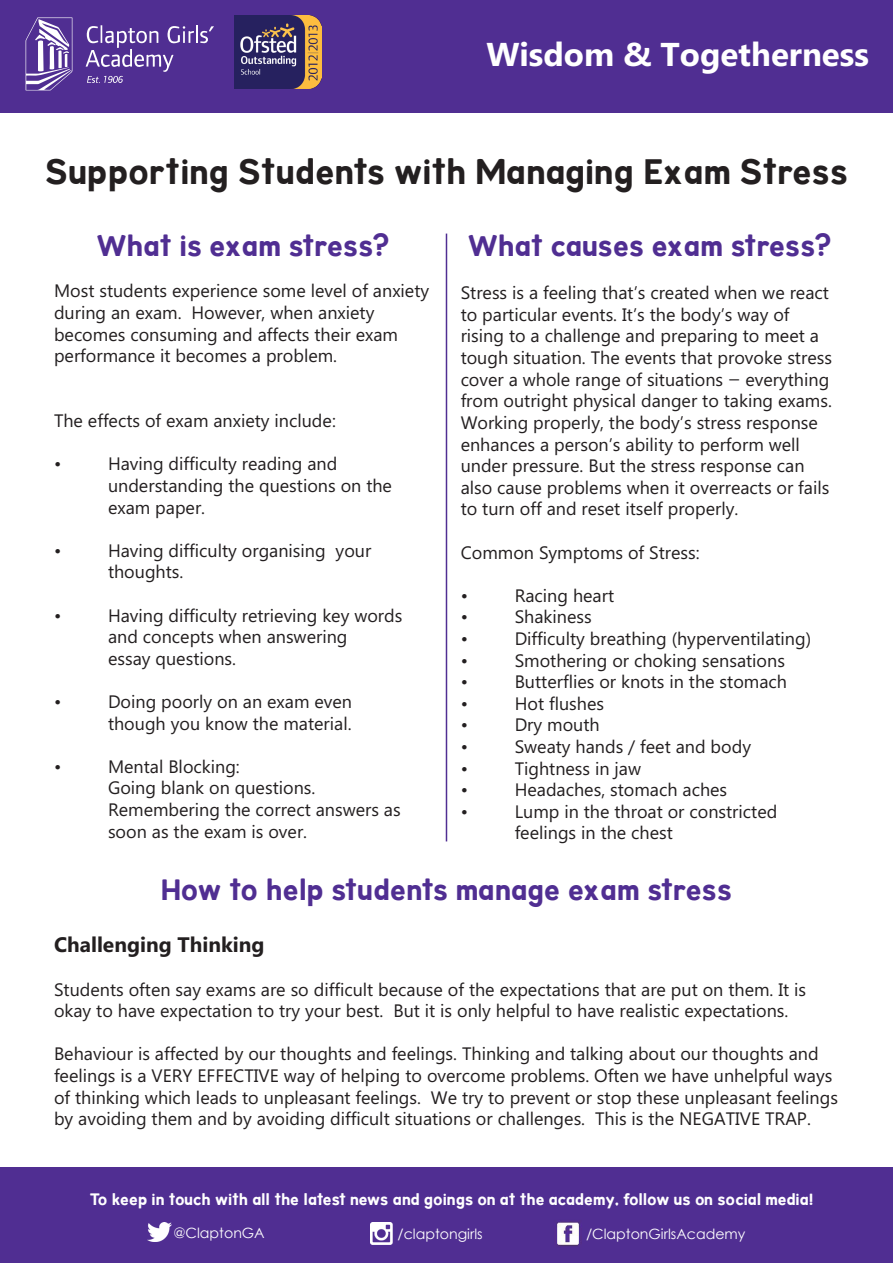
<style>
.page{position:relative;width:893px;height:1263px;background:#fff}
.page>*{position:absolute;margin:0;border:0;box-sizing:border-box;transform-origin:0 0}
.t1{font:500 36px "Patagonia";color:#231f20}
.t2{font:700 33px "Microsoft Phags Pa";color:#fff}
.t3{font:500 30px "Patagonia";color:#502e92}
.t4{font:700 21px "Microsoft Phags Pa";color:#231f20}
.t5{font:18px/21.6px "Microsoft Phags Pa";color:#231f20}
.t6{font:500 16.5px "Patagonia";color:#fff}
.t7{font:14.1px "Century Gothic";color:#fff}
</style>
<div class="page">
<div style="left:0;top:0;width:893px;height:113px;background:#502e92"></div>
<svg style="left:86px;top:25px;width:128px;height:58px"></svg>
<svg style="left:26px;top:17px;width:47px;height:73px"></svg>
<div style="left:0;top:1167px;width:893px;height:96px;background:#502e92"></div>
<img style="left:556px;top:1221px;width:26px;height:26px">
<img style="left:148px;top:1222px;width:23px;height:20px">
<img style="left:370px;top:1223px;width:23px;height:21px">
<img style="left:234px;top:16px;width:88px;height:73px">
<hr style="left:446px;top:234px;width:1px;height:607px;background:#502e92">
<h2 class="t2" style="left:486px;top:31px;width:384px">Wisdom &amp; Togetherness</h2>
<p class="t1" style="left:45px;top:149px;width:804px">Supporting Students with Managing Exam Stress</p>
<p class="t3" style="left:96px;top:227px;width:295px">What is exam stress?</p>
<p class="t5" style="left:54px;top:279px;width:377px">Most students experience some level of anxiety during an exam. However, when anxiety becomes consuming and affects their exam performance it becomes a problem.</p>
<p class="t5" style="left:54px;top:409px;width:283px">The effects of exam anxiety include:</p>
<p class="t5" style="left:54px;top:452px;width:9px">•</p>
<p class="t5" style="left:108px;top:452px;width:286px">Having difficulty reading and understanding the questions on the exam paper.</p>
<p class="t5" style="left:54px;top:539px;width:9px">•</p>
<p class="t5" style="left:108px;top:539px;width:265px">Having difficulty organising your thoughts.</p>
<p class="t5" style="left:54px;top:603px;width:9px">•</p>
<p class="t5" style="left:108px;top:603px;width:296px">Having difficulty retrieving key words and concepts when answering<br>essay questions.</p>
<p class="t5" style="left:54px;top:690px;width:9px">•</p>
<p class="t5" style="left:108px;top:690px;width:246px">Doing poorly on an exam even though you know the material.</p>
<p class="t5" style="left:54px;top:755px;width:9px">•</p>
<p class="t5" style="left:108px;top:755px;width:133px">Mental Blocking:</p>
<p class="t5" style="left:108px;top:776px;width:209px">Going blank on questions.</p>
<p class="t5" style="left:108px;top:798px;width:294px">Remembering the correct answers as soon as the exam is over.</p>
<p class="t3" style="left:468px;top:227px;width:366px">What causes exam stress?</p>
<p class="t5" style="left:461px;top:281px;width:373px">Stress is a feeling that’s created when we react to particular events. It’s the body’s way of rising to a challenge and preparing to meet a tough situation. The events that provoke stress cover a whole range of situations — everything from outright physical danger to taking exams.<br>Working properly, the body’s stress response enhances a person’s ability to perform well under pressure. But the stress response can also cause problems when it overreacts or fails to turn off and reset itself properly.</p>
<p class="t5" style="left:461px;top:540px;width:241px">Common Symptoms of Stress:</p>
<p class="t5" style="left:461px;top:584px;width:9px">•</p>
<p class="t5" style="left:515px;top:584px;width:101px">Racing heart</p>
<p class="t5" style="left:461px;top:605px;width:9px">•</p>
<p class="t5" style="left:515px;top:605px;width:79px">Shakiness</p>
<p class="t5" style="left:461px;top:627px;width:9px">•</p>
<p class="t5" style="left:515px;top:627px;width:298px">Difficulty breathing (hyperventilating)</p>
<p class="t5" style="left:461px;top:648px;width:9px">•</p>
<p class="t5" style="left:515px;top:648px;width:272px">Smothering or choking sensations</p>
<p class="t5" style="left:461px;top:670px;width:9px">•</p>
<p class="t5" style="left:515px;top:670px;width:274px">Butterflies or knots in the stomach</p>
<p class="t5" style="left:461px;top:692px;width:9px">•</p>
<p class="t5" style="left:515px;top:692px;width:91px">Hot flushes</p>
<p class="t5" style="left:461px;top:713px;width:9px">•</p>
<p class="t5" style="left:515px;top:713px;width:87px">Dry mouth</p>
<p class="t5" style="left:461px;top:735px;width:9px">•</p>
<p class="t5" style="left:515px;top:735px;width:238px">Sweaty hands / feet and body</p>
<p class="t5" style="left:461px;top:756px;width:9px">•</p>
<p class="t5" style="left:515px;top:756px;width:128px">Tightness in jaw</p>
<p class="t5" style="left:461px;top:778px;width:9px">•</p>
<p class="t5" style="left:515px;top:778px;width:214px">Headaches, stomach aches</p>
<p class="t5" style="left:461px;top:800px;width:9px">•</p>
<p class="t5" style="left:515px;top:800px;width:264px">Lump in the throat or constricted feelings in the chest</p>
<p class="t3" style="left:161px;top:870px;width:572px">How to help students manage exam stress</p>
<p class="t4" style="left:54px;top:930px;width:212px">Challenging Thinking</p>
<p class="t5" style="left:54px;top:977px;width:754px">Students often say exams are so difficult because of the expectations that are put on them. It is okay to have expectation to try your best. But it is only helpful to have realistic expectations.</p>
<p class="t5" style="left:54px;top:1042px;width:785px">Behaviour is affected by our thoughts and feelings. Thinking and talking about our thoughts and feelings is a VERY EFFECTIVE way of helping to overcome problems. Often we have unhelpful ways of thinking which leads to unpleasant feelings. We try to prevent or stop these unpleasant feelings by avoiding them and by avoiding difficult situations or challenges. This is the NEGATIVE TRAP.</p>
<p class="t6" style="left:90px;top:1189px;width:726px">To keep in touch with all the latest news and goings on at the academy, follow us on social media!</p>
<p class="t7" style="left:173px;top:1223px;width:93px">@ClaptonGA</p>
<p class="t7" style="left:398px;top:1224px;width:87px">/claptongirls</p>
<p class="t7" style="left:586px;top:1224px;width:161px">/ClaptonGirlsAcademy</p>
</div>
